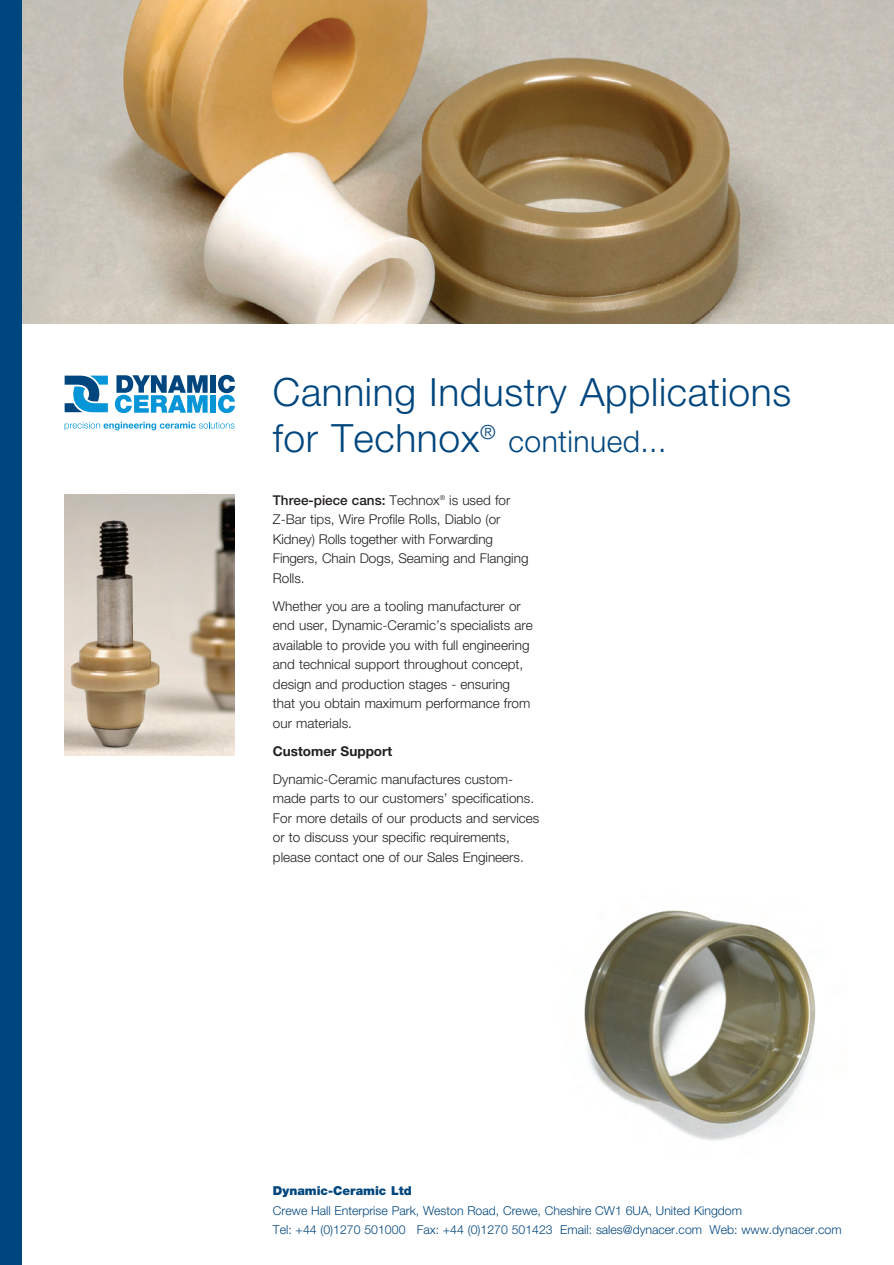
<style>
.page{position:relative;width:894px;height:1265px;background:#fff}
.page>*{position:absolute;margin:0;border:0;box-sizing:border-box;transform-origin:0 0}
.t1{font:300 39px "Helvetica Neue LT";letter-spacing:.015em;color:#00467e}
.t2{font:300 30px "Helvetica Neue LT";letter-spacing:.015em;color:#00467e}
.t3{font:300 13.5px/19.5px "Helvetica Neue LT";color:#231f20}
.t4{font:700 13.5px "Helvetica Neue LT";color:#231f20}
.t5{font:300 12.3px/19.2px "Helvetica Neue LT";color:#00467e}
.t6{font:900 12.3px "Helvetica Neue LT";color:#00467e}
.s1{font-size:39px}
.s2{font-weight:500}
</style>
<div class="page">
<img style="left:584px;top:910px;width:232px;height:231px">
<img style="left:65px;top:494px;width:170px;height:261px">
<div style="left:210px;top:395px;width:6px;height:17px;background:#0696d7"></div>
<svg style="left:115px;top:375px;width:92px;height:38px"></svg>
<div style="left:210px;top:375px;width:6px;height:18px;background:#00467e"></div>
<svg style="left:218px;top:375px;width:17px;height:38px"></svg>
<svg style="left:65px;top:375px;width:43px;height:37px"></svg>
<svg style="left:65px;top:421px;width:169px;height:9px"></svg>
<img style="left:22px;top:0;width:871px;height:324px">
<div style="left:0;top:0;width:22px;height:1264px;background:#00467e"></div>
<h1 class="t1" style="left:273px;top:368px;width:519px">Canning Industry Applications</h1>
<h2 class="t2" style="left:273px;top:423px;width:395px"><span class="s1">for Technox</span><sup>®</sup> continued...</h2>
<p class="t3" style="left:273px;top:490px;width:257px"><span class="s2">Three-piece cans:</span> Technox<sup>®</sup> is used for Z-Bar tips, Wire Profile Rolls, Diablo (or Kidney) Rolls together with Forwarding Fingers, Chain Dogs, Seaming and Flanging Rolls.</p>
<p class="t3" style="left:273px;top:596px;width:261px">Whether you are a tooling manufacturer or end user, Dynamic-Ceramic’s specialists are available to provide you with full engineering and technical support throughout concept, design and production stages - ensuring that you obtain maximum performance from our materials.</p>
<p class="t4" style="left:273px;top:742px;width:121px">Customer Support</p>
<p class="t3" style="left:273px;top:768px;width:268px">Dynamic-Ceramic manufactures custom&shy;made parts to our customers’ specifications.<br>For more details of our products and services or to discuss your specific requirements, please contact one of our Sales Engineers.</p>
<p class="t6" style="left:273px;top:1182px;width:140px">Dynamic-Ceramic Ltd</p>
<p class="t5" style="left:273px;top:1200px;width:570px">Crewe Hall Enterprise Park, Weston Road, Crewe, Cheshire CW1 6UA, United Kingdom<br>Tel: +44 (0)1270 501000 Fax: +44 (0)1270 501423 Email: sales@dynacer.com Web: www.dynacer.com</p>
</div>
